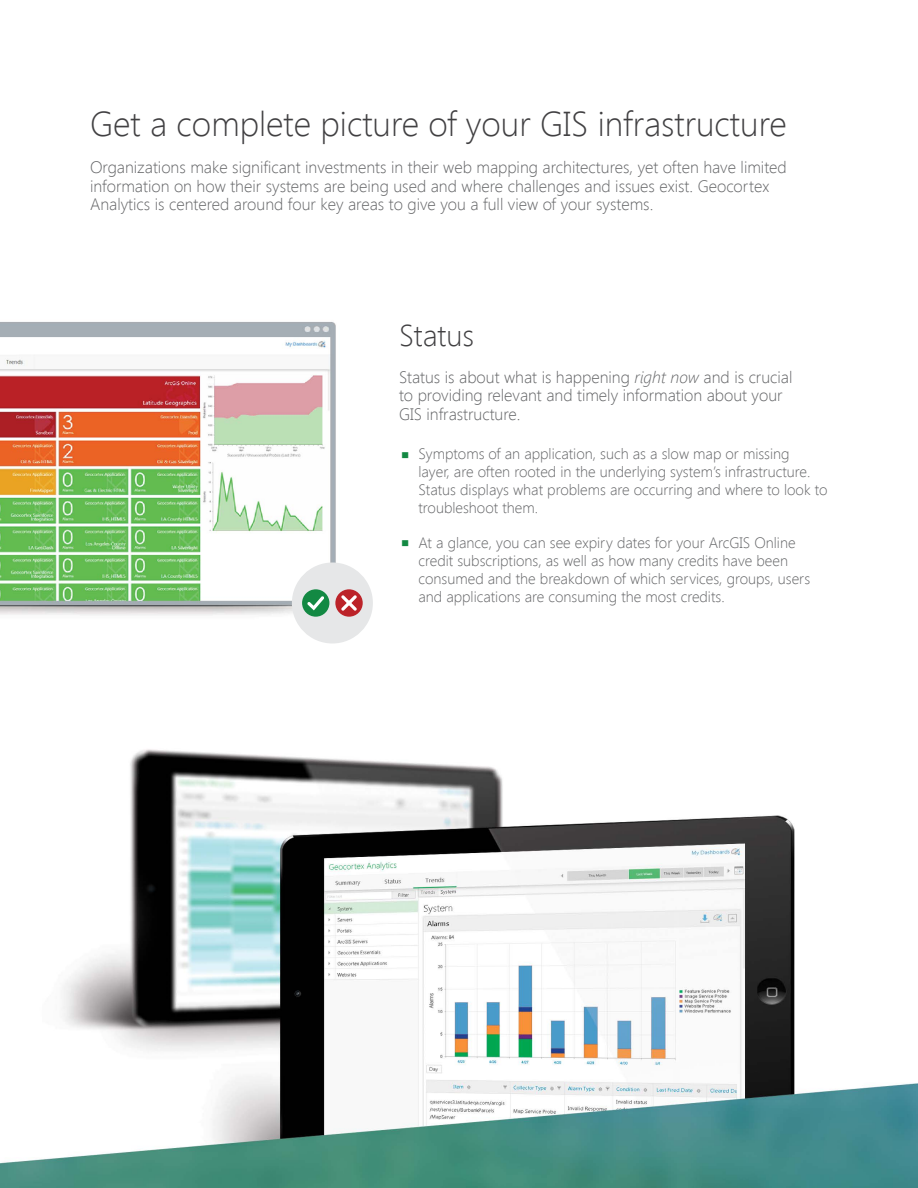
<style>
.page{position:relative;width:918px;height:1188px;background:#fff}
.page>*{position:absolute;margin:0;border:0;box-sizing:border-box;transform-origin:0 0}
.t1{font:300 34.5px "Segoe UI";color:#414042}
.t2{font:300 30px "Segoe UI";color:#414042}
.t3{font:300 16.5px/18.8px "Segoe UI";color:#636466}
.t4{font:300 15px/18px "Segoe UI";color:#636466}
.s1{font-style:italic}
.s2{font-weight:700;font-size:27px;color:#138943}
</style>
<div class="page">
<img style="left:0;top:749px;width:918px;height:439px">
<img style="left:0;top:322px;width:372px;height:293px">
<div style="left:292px;top:563px;width:81px;height:81px;background:#e6e7e8;border-radius:50%"></div>
<div style="left:302px;top:589px;width:27px;height:28px;background:#138943;border-radius:50%"></div>
<svg style="left:307px;top:596px;width:17px;height:14px"></svg>
<div style="left:335px;top:589px;width:28px;height:28px;background:#bc2329;border-radius:50%"></div>
<svg style="left:341px;top:595px;width:16px;height:16px"></svg>
<h1 class="t1" style="left:90px;top:100px;width:698px">Get a complete picture of your GIS infrastructure</h1>
<p class="t3" style="left:90px;top:157px;width:698px">Organizations make significant investments in their web mapping architectures, yet often have limited information on how their systems are being used and where challenges and issues exist. Geocortex<br>Analytics is centered around four key areas to give you a full view of your systems.</p>
<h2 class="t2" style="left:399px;top:314px;width:77px">Status</h2>
<p class="t3" style="left:399px;top:367px;width:395px">Status is about what is happening <span class="s1">right now</span> and is crucial to providing relevant and timely information about your<br>GIS infrastructure.</p>
<p class="t4" style="left:418px;top:444px;width:411px;text-indent:-18px"><span class="s2">▪</span> Symptoms of an application, such as a slow map or missing<br>layer, are often rooted in the underlying system’s infrastructure.<br>Status displays what problems are occurring and where to look to troubleshoot them.</p>
<p class="t4" style="left:418px;top:533px;width:393px;text-indent:-18px"><span class="s2">▪</span> At a glance, you can see expiry dates for your ArcGIS Online credit subscriptions, as well as how many credits have been consumed and the breakdown of which services, groups, users and applications are consuming the most credits.</p>
</div>
